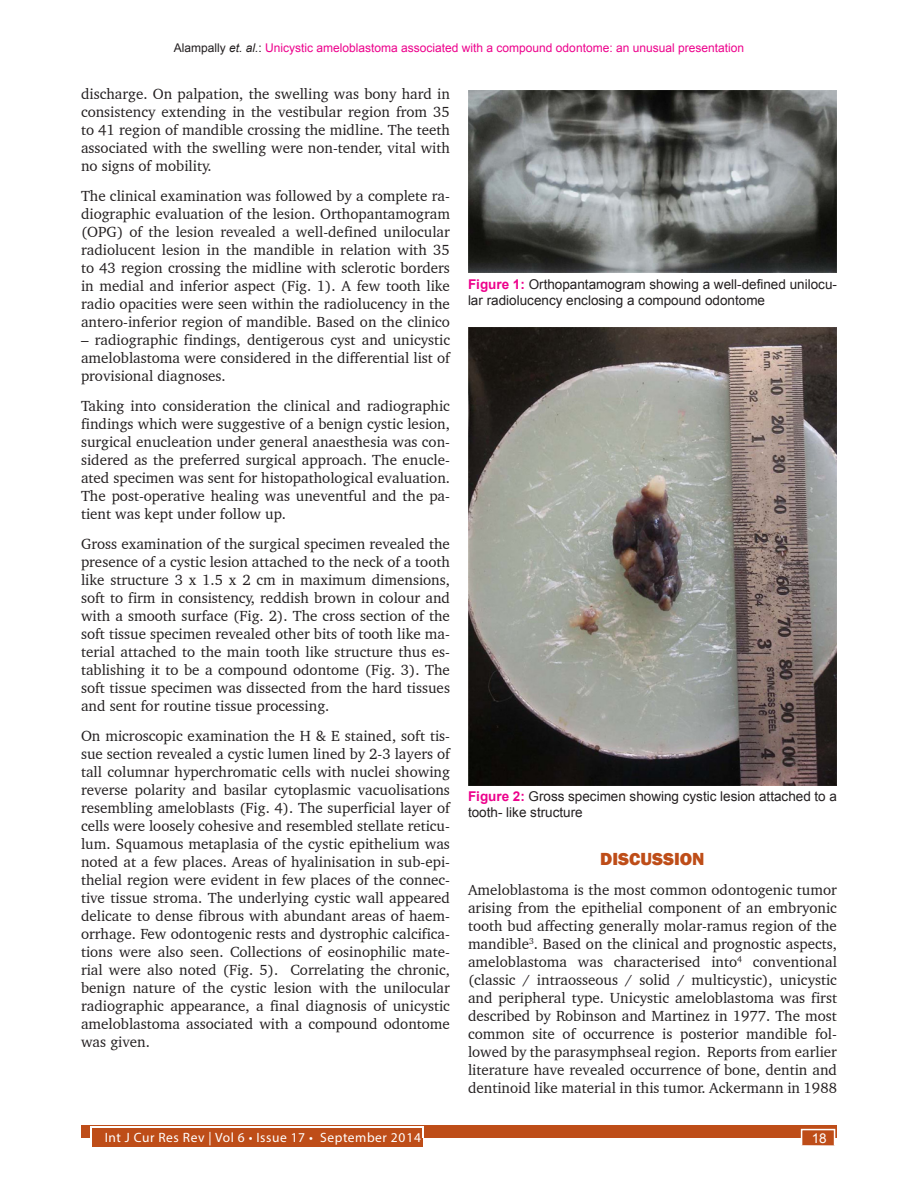
<style>
.page{position:relative;width:918px;height:1188px;background:#fff}
.page>*{position:absolute;margin:0;border:0;box-sizing:border-box;transform-origin:0 0}
.Head_1{font:800 18px "Franklin Gothic";color:#be4d18}
.Text{font:15px/18px "Charter BT";color:#231f20;text-align:justify}
.Figure_caption{font:13.5px/16.2px "Arial";color:#231f20}
.t1{font:13.5px "Myriad Pro";letter-spacing:.04em;color:#fff}
.t2{font:13.5px "Arial";color:#fff}
.t3{font:12px "Arial";color:#ed028c}
.s1{color:#231f20}
.s2{font-style:italic;color:#231f20}
.s3{font-weight:700;color:#ed028c}
</style>
<div class="page">
<div style="left:81px;top:1125px;width:756px;height:13px;background:#be4d18"></div>
<div style="left:92px;top:1128px;width:331px;height:19px;background:#be4d18"></div>
<hr style="left:91px;top:1127px;width:332px;height:1px;background:#fff">
<div style="left:801px;top:1129px;width:34px;height:17px;background:#be4d18;border:2px solid #fff"></div>
<img style="left:468px;top:91px;width:369px;height:182px">
<img style="left:468px;top:327px;width:369px;height:459px">
<p class="t3" style="left:174px;top:40px;width:572px"><span class="s1">Alampally</span> <span class="s2">et. al.</span><span class="s1">:</span> Unicystic ameloblastoma associated with a compound odontome: an unusual presentation</p>
<p class="Text" style="left:81px;top:85px;width:370px">discharge. On palpation, the swelling was bony hard in consistency extending in the vestibular region from 35 to 41 region of mandible crossing the midline. The teeth associated with the swelling were non-tender, vital with no signs of mobility.</p>
<p class="Text" style="left:81px;top:187px;width:371px">The clinical examination was followed by a complete ra&shy;diographic evaluation of the lesion. Orthopantamogram (OPG) of the lesion revealed a well-defined unilocular radiolucent lesion in the mandible in relation with 35 to 43 region crossing the midline with sclerotic borders in medial and inferior aspect (Fig. 1). A few tooth like radio opacities were seen within the radiolucency in the antero-inferior region of mandible. Based on the clinico</p>
<p class="Text" style="left:81px;top:331px;width:371px">– radiographic findings, dentigerous cyst and unicystic ameloblastoma were considered in the differential list of provisional diagnoses.</p>
<p class="Text" style="left:81px;top:397px;width:371px">Taking into consideration the clinical and radiographic findings which were suggestive of a benign cystic lesion, surgical enucleation under general anaesthesia was con&shy;sidered as the preferred surgical approach. The enucle&shy;ated specimen was sent for histopathological evaluation.<br>The post-operative healing was uneventful and the pa&shy;tient was kept under follow up.</p>
<p class="Text" style="left:81px;top:535px;width:371px">Gross examination of the surgical specimen revealed the presence of a cystic lesion attached to the neck of a tooth like structure 3 x 1.5 x 2 cm in maximum dimensions, soft to firm in consistency, reddish brown in colour and with a smooth surface (Fig. 2). The cross section of the soft tissue specimen revealed other bits of tooth like ma&shy;terial attached to the main tooth like structure thus es&shy;tablishing it to be a compound odontome (Fig. 3). The soft tissue specimen was dissected from the hard tissues and sent for routine tissue processing.</p>
<p class="Text" style="left:81px;top:727px;width:371px">On microscopic examination the H &amp; E stained, soft tis&shy;sue section revealed a cystic lumen lined by 2-3 layers of tall columnar hyperchromatic cells with nuclei showing reverse polarity and basilar cytoplasmic vacuolisations resembling ameloblasts (Fig. 4). The superficial layer of cells were loosely cohesive and resembled stellate reticu&shy;lum. Squamous metaplasia of the cystic epithelium was noted at a few places. Areas of hyalinisation in sub-epi&shy;thelial region were evident in few places of the connec&shy;tive tissue stroma. The underlying cystic wall appeared delicate to dense fibrous with abundant areas of haem&shy;orrhage. Few odontogenic rests and dystrophic calcifica&shy;tions were also seen. Collections of eosinophilic mate&shy;rial were also noted (Fig. 5). Correlating the chronic, benign nature of the cystic lesion with the unilocular radiographic appearance, a final diagnosis of unicystic ameloblastoma associated with a compound odontome was given.</p>
<p class="Figure_caption" style="left:468px;top:276px;width:370px"><span class="s3">Figure 1:</span> Orthopantamogram showing a well-defined unilocu&shy;lar radiolucency enclosing a compound odontome</p>
<p class="Figure_caption" style="left:468px;top:789px;width:370px"><span class="s3">Figure 2:</span> Gross specimen showing cystic lesion attached to a tooth- like structure</p>
<p class="Head_1" style="left:600px;top:847px;width:106px">DISCUSSION</p>
<p class="Text" style="left:468px;top:880px;width:371px">Ameloblastoma is the most common odontogenic tumor arising from the epithelial component of an embryonic tooth bud affecting generally molar-ramus region of the mandible<sup>3</sup>. Based on the clinical and prognostic aspects, ameloblastoma was characterised into<sup>4</sup> conventional (classic / intraosseous / solid / multicystic), unicystic and peripheral type. Unicystic ameloblastoma was first described by Robinson and Martinez in 1977. The most common site of occurrence is posterior mandible fol&shy;lowed by the parasymphseal region. Reports from earlier literature have revealed occurrence of bone, dentin and dentinoid like material in this tumor. Ackermann in 1988</p>
<p class="t1" style="left:105px;top:1129px;width:318px">Int J Cur Res Rev | Vol 6 • Issue 17 • September 2014</p>
<p class="t2" style="left:812px;top:1130px;width:16px">18</p>
</div>
